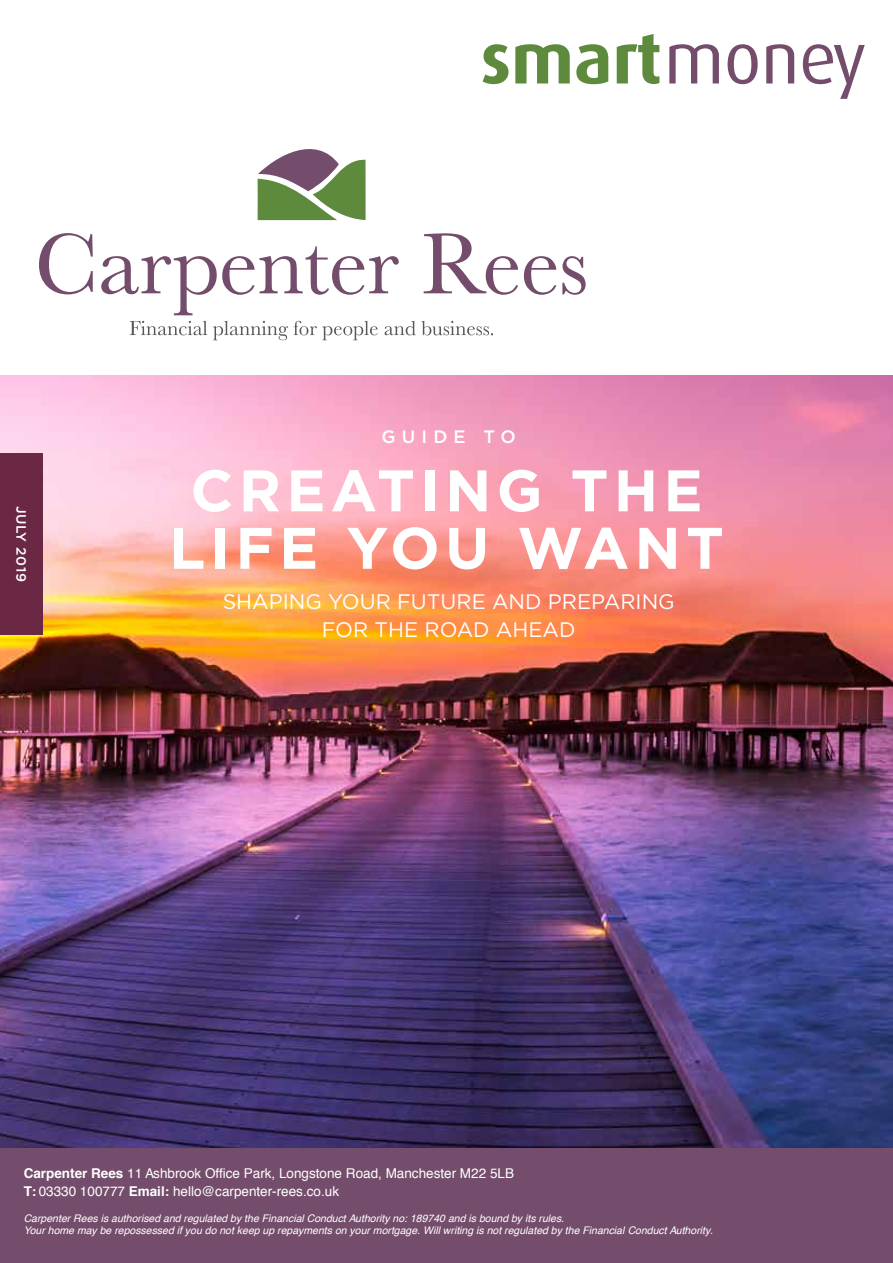
<style>
.page{position:relative;width:893px;height:1263px;background:#fff}
.page>*{position:absolute;margin:0;border:0;box-sizing:border-box;transform-origin:0 0}
.t1{font:700 71.4px "Dax";color:#5d8a3d}
.t2{font:700 58.5px/57.4px "Gotham HTF";letter-spacing:.09em;color:#fff;text-align:center}
.t3{font:21px/27.6px "Gotham HTF";color:#fff;text-align:center}
.t4{font:500 18px "Gotham HTF";letter-spacing:.34em;color:#fff}
.t5{font:13.5px/18px "Helvetica";color:#fff}
.t6{font:500 13.5px "Gotham HTF";letter-spacing:.04em;color:#fff}
.t7{font:italic 10.5px/12px "Helvetica";color:#fff}
.s1{font-weight:400;color:#734d6b}
.s2{font-weight:700}
</style>
<div class="page">
<img style="left:0;top:375px;width:893px;height:773px">
<div style="left:0;top:453px;width:43px;height:182px;background:#6b2844"></div>
<svg style="left:130px;top:321px;width:77px;height:14px"></svg>
<svg style="left:213px;top:321px;width:165px;height:19px"></svg>
<svg style="left:385px;top:321px;width:108px;height:14px"></svg>
<svg style="left:258px;top:149px;width:108px;height:71px"></svg>
<svg style="left:39px;top:233px;width:54px;height:61px"></svg>
<svg style="left:101px;top:246px;width:298px;height:69px"></svg>
<svg style="left:424px;top:233px;width:94px;height:62px"></svg>
<svg style="left:524px;top:256px;width:32px;height:39px"></svg>
<svg style="left:562px;top:256px;width:24px;height:39px"></svg>
<div style="left:0;top:1148px;width:893px;height:115px;background:#734d6b"></div>
<h1 class="t1" style="left:481px;top:19px;width:387px">smart<span class="s1">money</span></h1>
<p class="t6" style="left:29px;top:506px;width:78px;rotate:90deg">JULY 2019</p>
<h3 class="t4" style="left:382px;top:427px;width:136px">GUIDE TO</h3>
<h2 class="t2" style="left:169px;top:460px;width:556px">CREATING THE<br>LIFE YOU WANT</h2>
<h3 class="t3" style="left:223px;top:587px;width:454px">SHAPING YOUR FUTURE AND PREPARING<br>FOR THE ROAD AHEAD</h3>
<p class="t5" style="left:24px;top:1166px;width:492px"><span class="s2">Carpenter Rees</span> 11 Ashbrook Office Park, Longstone Road, Manchester M22 5LB<br><span class="s2">T:</span> 03330 100777 <span class="s2">Email:</span> hello@carpenter-rees.co.uk</p>
<p class="t7" style="left:24px;top:1213px;width:691px">Carpenter Rees is authorised and regulated by the Financial Conduct Authority no: 189740 and is bound by its rules.<br>Your home may be repossessed if you do not keep up repayments on your mortgage. Will writing is not regulated by the Financial Conduct Authority.</p>
</div>
